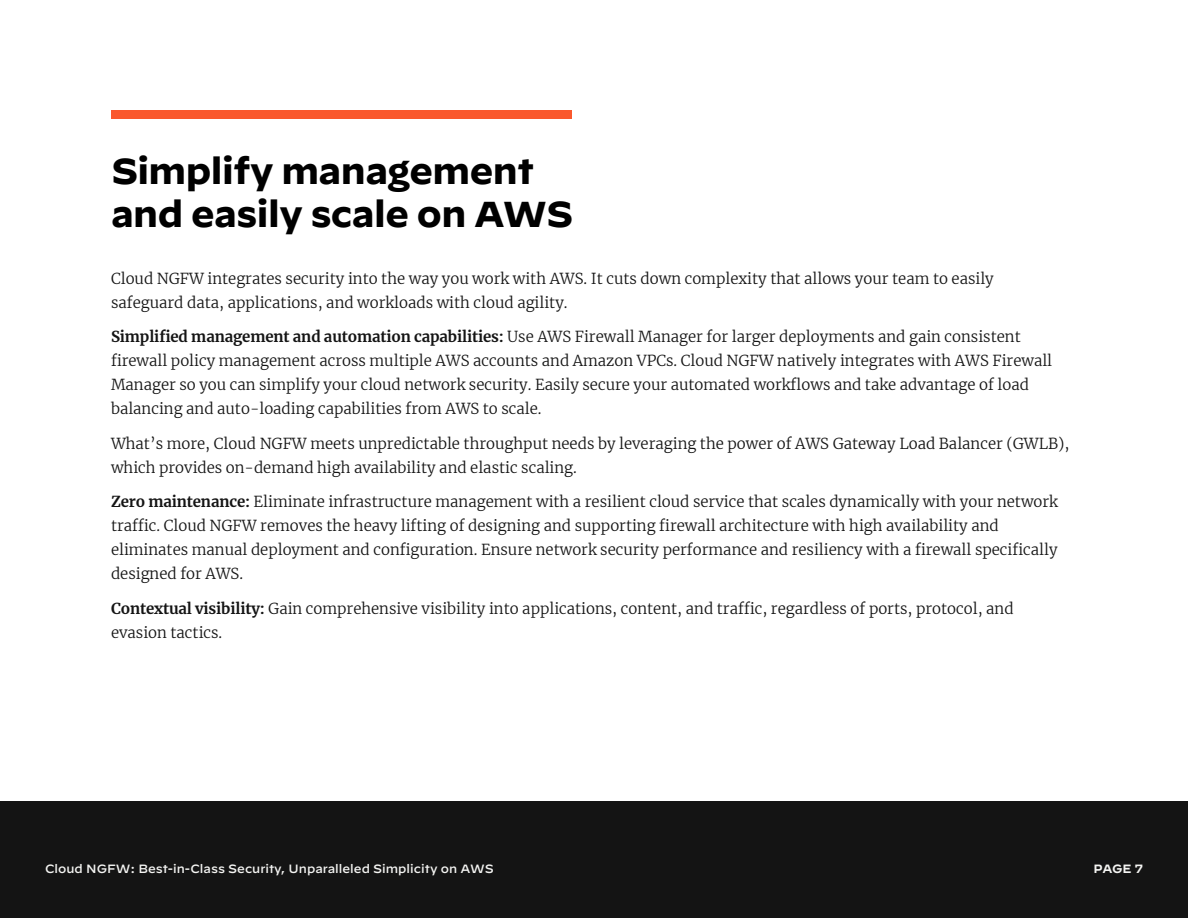
<style>
.page{position:relative;width:1188px;height:918px;background:#fff}
.page>*{position:absolute;margin:0;border:0;box-sizing:border-box;transform-origin:0 0}
.Header_1{font:700 36px/43.2px "Decimal";letter-spacing:-.015em;color:#000}
.Body_copy{font:300 15px/24px "Merriweather";color:#141414}
.t1{font:500 12px "Decimal";color:#f4f4f2}
.t2{font:600 12px "Decimal";color:#f4f4f2}
.s1{font-weight:700}
</style>
<div class="page">
<div style="left:0;top:801px;width:1188px;height:117px;background:#141414"></div>
<div style="left:111px;top:110px;width:461px;height:9px;background:#fa582d"></div>
<p class="Header_1" style="left:111px;top:150px;width:464px">Simplify management and easily scale on AWS</p>
<p class="Body_copy" style="left:111px;top:266px;width:884px">Cloud NGFW integrates security into the way you work with AWS. It cuts down complexity that allows your team to easily safeguard data, applications, and workloads with cloud agility.</p>
<p class="Body_copy" style="left:111px;top:324px;width:943px"><span class="s1">Simplified management and automation capabilities:</span> Use AWS Firewall Manager for larger deployments and gain consistent firewall policy management across multiple AWS accounts and Amazon VPCs. Cloud NGFW natively integrates with AWS Firewall Manager so you can simplify your cloud network security. Easily secure your automated workflows and take advantage of load balancing and auto-loading capabilities from AWS to scale.</p>
<p class="Body_copy" style="left:111px;top:431px;width:960px">What’s more, Cloud NGFW meets unpredictable throughput needs by leveraging the power of AWS Gateway Load Balancer (GWLB), which provides on-demand high availability and elastic scaling.</p>
<p class="Body_copy" style="left:111px;top:489px;width:949px"><span class="s1">Zero maintenance:</span> Eliminate infrastructure management with a resilient cloud service that scales dynamically with your network traffic. Cloud NGFW removes the heavy lifting of designing and supporting firewall architecture with high availability and eliminates manual deployment and configuration. Ensure network security performance and resiliency with a firewall specifically designed for AWS.</p>
<p class="Body_copy" style="left:111px;top:596px;width:904px"><span class="s1">Contextual visibility:</span> Gain comprehensive visibility into applications, content, and traffic, regardless of ports, protocol, and evasion tactics.</p>
<p class="t1" style="left:45px;top:857px;width:450px">Cloud NGFW: Best-in-Class Security, Unparalleled Simplicity on AWS</p>
<p class="t2" style="left:1094px;top:857px;width:51px">PAGE 7</p>
</div>
